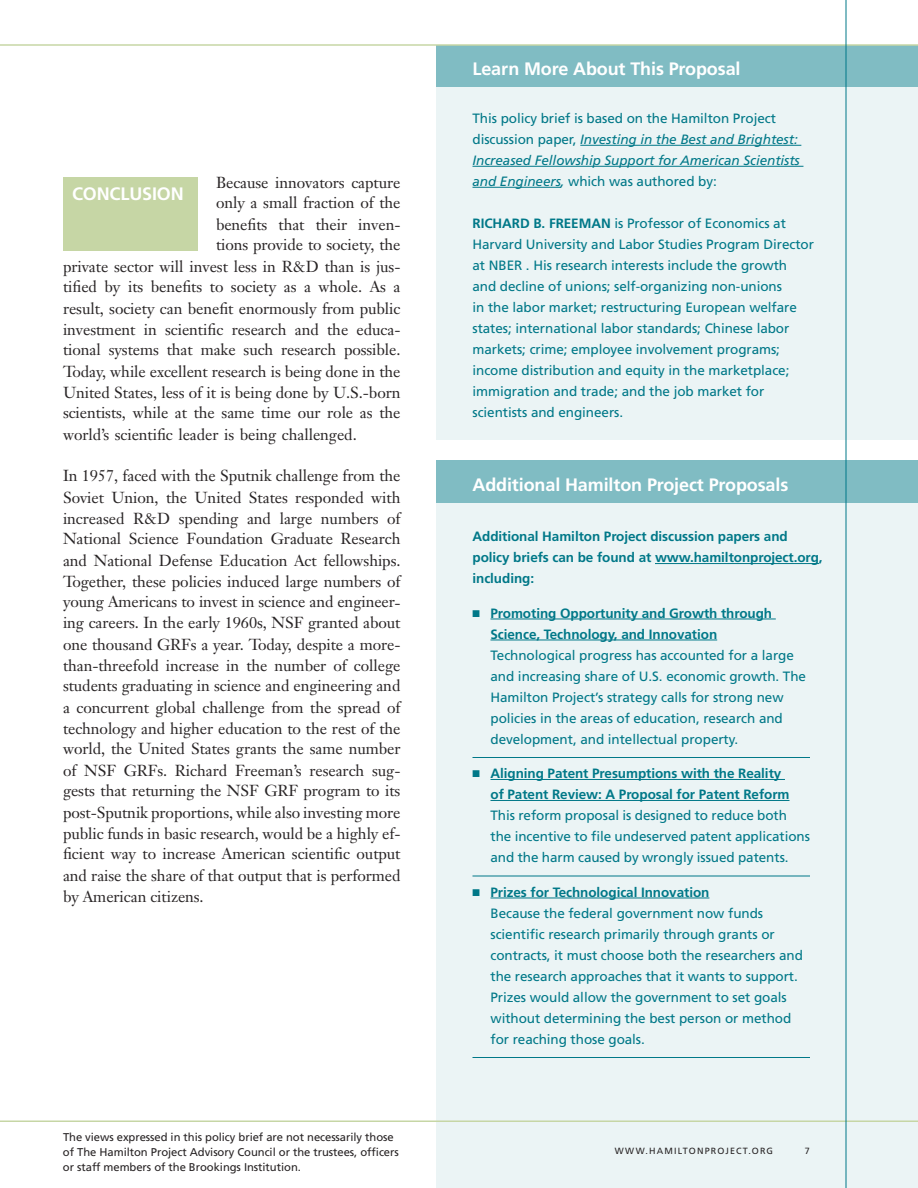
<style>
.page{position:relative;width:918px;height:1188px;background:#fff}
.page>*{position:absolute;margin:0;border:0;box-sizing:border-box;transform-origin:0 0}
.t1{font:700 18px "Frutiger";letter-spacing:-.005em;color:#fff}
.t2{font:15.75px/21px "Janson Text";letter-spacing:-.005em;color:#282425;text-align:justify}
.t3{font:13.5px/21px "Frutiger";letter-spacing:-.005em;color:#007888}
.t4{font:700 13.5px/21px "Frutiger";letter-spacing:-.005em;color:#007888}
.t5{font:italic 13.5px/21px "Frutiger";letter-spacing:-.005em;color:#007888}
.t6{font:11.25px/15px "Frutiger";letter-spacing:-.005em;color:#282425}
.t7{font:9px "Frutiger";letter-spacing:.125em;color:#282425}
.s1{font-style:normal}
.s2{font-weight:700}
</style>
<div class="page">
<div style="left:436px;top:45px;width:482px;height:395px;background:#ebf4f5"></div>
<hr style="left:580px;top:145px;width:221px;height:1px;background:#007888">
<hr style="left:472px;top:166px;width:331px;height:1px;background:#007888">
<hr style="left:472px;top:187px;width:89px;height:1px;background:#007888">
<div style="left:436px;top:45px;width:482px;height:42px;background:#80bcc3"></div>
<div style="left:436px;top:460px;width:482px;height:728px;background:#ebf4f5"></div>
<hr style="left:0;top:1120px;width:918px;height:2px;background:#c6d6a5">
<div style="left:63px;top:177px;width:135px;height:73px;background:#c6d6a5"></div>
<hr style="left:655px;top:563px;width:164px;height:1px;background:#007888">
<div style="left:436px;top:460px;width:482px;height:43px;background:#80bcc3"></div>
<hr style="left:0;top:44px;width:918px;height:2px;background:#c6d6a5">
<hr style="left:490px;top:619px;width:286px;height:1px;background:#007888">
<hr style="left:490px;top:640px;width:227px;height:1px;background:#007888">
<hr style="left:472px;top:757px;width:338px;height:1px;background:#007888">
<hr style="left:490px;top:779px;width:295px;height:1px;background:#007888">
<hr style="left:490px;top:800px;width:299px;height:1px;background:#007888">
<hr style="left:472px;top:876px;width:338px;height:1px;background:#007888">
<hr style="left:490px;top:898px;width:219px;height:1px;background:#007888">
<hr style="left:472px;top:1057px;width:338px;height:1px;background:#007888">
<hr style="left:846px;top:0;width:1px;height:1188px;background:#007888">
<p class="t2" style="left:216px;top:171px;width:186px">Because innovators capture</p>
<p class="t2" style="left:216px;top:192px;width:186px">only a small fraction of the</p>
<p class="t2" style="left:216px;top:213px;width:186px">benefits that their inven-</p>
<p class="t2" style="left:216px;top:234px;width:186px">tions provide to society, the</p>
<p class="t2" style="left:63px;top:255px;width:339px">private sector will invest less in R&amp;D than is jus-</p>
<p class="t2" style="left:63px;top:276px;width:339px">tified by its benefits to society as a whole. As a</p>
<p class="t2" style="left:63px;top:297px;width:339px">result, society can benefit enormously from public</p>
<p class="t2" style="left:63px;top:318px;width:339px">investment in scientific research and the educa-</p>
<p class="t2" style="left:63px;top:339px;width:339px">tional systems that make such research possible.</p>
<p class="t2" style="left:63px;top:360px;width:339px">Today, while excellent research is being done in the</p>
<p class="t2" style="left:63px;top:381px;width:339px">United States, less of it is being done by U.S.-born</p>
<p class="t2" style="left:63px;top:402px;width:339px">scientists, while at the same time our role as the</p>
<p class="t2" style="left:63px;top:423px;width:295px">world’s scientific leader is being challenged.</p>
<p class="t2" style="left:63px;top:465px;width:339px">In 1957, faced with the Sputnik challenge from the Soviet Union, the United States responded with increased R&amp;D spending and large numbers of National Science Foundation Graduate Research and National Defense Education Act fellowships.<br>Together, these policies induced large numbers of young Americans to invest in science and engineer&shy;ing careers. In the early 1960s, NSF granted about one thousand GRFs a year. Today, despite a more&shy;than-threefold increase in the number of college students graduating in science and engineering and a concurrent global challenge from the spread of technology and higher education to the rest of the world, the United States grants the same number of NSF GRFs. Richard Freeman’s research sug&shy;gests that returning the NSF GRF program to its post-Sputnik proportions, while also investing more public funds in basic research, would be a highly ef&shy;ficient way to increase American scientific output and raise the share of that output that is performed by American citizens.</p>
<p class="t1" style="left:72px;top:183px;width:113px">CONCLUSION</p>
<p class="t6" style="left:63px;top:1130px;width:337px">The views expressed in this policy brief are not necessarily those of The Hamilton Project Advisory Council or the trustees, officers or staff members of the Brookings Institution.</p>
<p class="t1" style="left:472px;top:58px;width:270px">Learn More About This Proposal</p>
<p class="t5" style="left:472px;top:108px;width:329px"><span class="s1">This policy brief is based on the Hamilton Project discussion paper,</span> Investing in the Best and Brightest:<br>Increased Fellowship Support for American Scientists and Engineers, <span class="s1">which was authored by:</span></p>
<p class="t3" style="left:472px;top:213px;width:343px"><span class="s2">RICHARD B. FREEMAN</span> is Professor of Economics at Harvard University and Labor Studies Program Director at NBER . His research interests include the growth and decline of unions; self-organizing non-unions<br>in the labor market; restructuring European welfare states; international labor standards; Chinese labor markets; crime; employee involvement programs; income distribution and equity in the marketplace; immigration and trade; and the job market for scientists and engineers.</p>
<p class="t1" style="left:472px;top:474px;width:317px">Additional Hamilton Project Proposals</p>
<p class="t4" style="left:472px;top:526px;width:352px">Additional Hamilton Project discussion papers and policy briefs can be found at www.hamiltonproject.org, including:</p>
<p class="t4" style="left:490px;top:603px;width:283px;text-indent:-18px">■ Promoting Opportunity and Growth through<br>Science, Technology, and Innovation</p>
<p class="t3" style="left:490px;top:645px;width:317px">Technological progress has accounted for a large and increasing share of U.S. economic growth. The Hamilton Project’s strategy calls for strong new policies in the areas of education, research and development, and intellectual property.</p>
<p class="t4" style="left:491px;top:763px;width:301px;text-indent:-18px">■ Aligning Patent Presumptions with the Reality of Patent Review: A Proposal for Patent Reform</p>
<p class="t3" style="left:491px;top:805px;width:321px">This reform proposal is designed to reduce both the incentive to file undeserved patent applications and the harm caused by wrongly issued patents.</p>
<p class="t3" style="left:490px;top:882px;width:314px;text-indent:-18px">■ <span class="s2">Prizes for Technological Innovation<br></span>Because the federal government now funds scientific research primarily through grants or contracts, it must choose both the researchers and the research approaches that it wants to support.<br>Prizes would allow the government to set goals without determining the best person or method for reaching those goals.</p>
<p class="t7" style="left:615px;top:1145px;width:160px">WWW.HAMILTONPROJECT.ORG</p>
<p class="t7" style="left:805px;top:1145px;width:7px">7</p>
</div>
